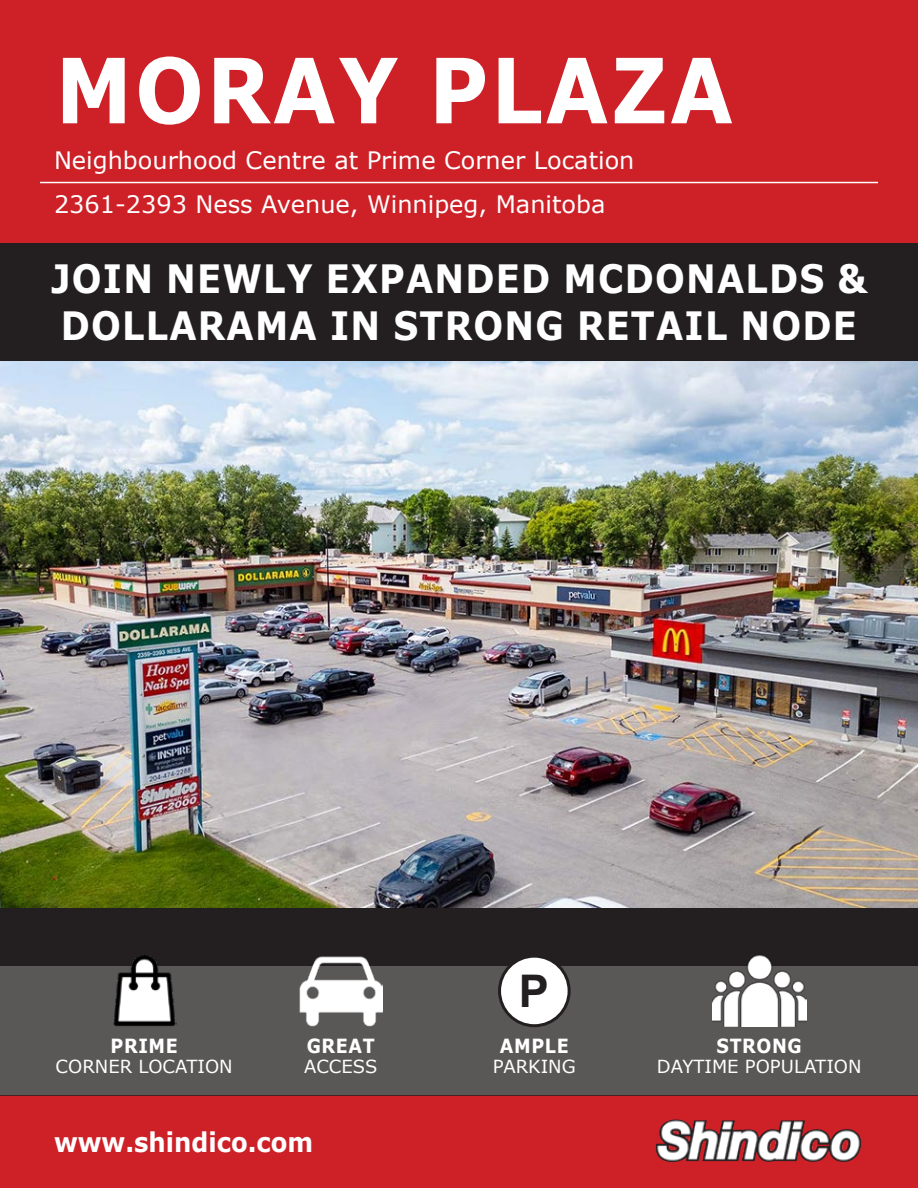
<style>
.page{position:relative;width:918px;height:1188px;background:#fff}
.page>*{position:absolute;margin:0;border:0;box-sizing:border-box;transform-origin:0 0}
.t1{font:700 90px "Verdana";letter-spacing:.035em;color:#fff;scale:.9 1}
.t2{font:700 45px "Arial";color:#231f20}
.t3{font:700 39px/46.8px "Verdana";letter-spacing:.035em;color:#fff;scale:.9 1}
.t4{font:700 27px "Verdana";color:#fff;scale:.9 1}
.t5{font:24px/44.5px "Verdana";color:#fff}
.t6{font:700 19.5px "Verdana";letter-spacing:.035em;color:#fff;scale:.9 1}
.t7{font:18px "Verdana";color:#fff}
</style>
<div class="page">
<div style="left:0;top:0;width:918px;height:243px;background:#cd2027"></div>
<hr style="left:40px;top:182px;width:838px;height:1px;background:#fff">
<div style="left:0;top:1096px;width:918px;height:92px;background:#cd2027"></div>
<img style="left:655px;top:1120px;width:207px;height:42px">
<div style="left:0;top:907px;width:918px;height:59px;background:#231f20"></div>
<div style="left:0;top:966px;width:918px;height:130px;background:#5a5757"></div>
<img style="left:112px;top:955px;width:64px;height:71px">
<img style="left:712px;top:955px;width:94px;height:72px">
<img style="left:299px;top:956px;width:83px;height:70px">
<div style="left:500px;top:956px;width:69px;height:70px;background:#fff;border-radius:50%"></div>
<div style="left:498px;top:955px;width:73px;height:72px;border:3px solid #231f20;border-radius:50%"></div>
<img style="left:0;top:360px;width:918px;height:547px">
<div style="left:0;top:243px;width:918px;height:117px;background:#231f20"></div>
<h1 class="t1" style="left:55px;top:27px;width:754px">MORAY PLAZA</h1>
<p class="t5" style="left:54px;top:138px;width:582px">Neighbourhood Centre at Prime Corner Location<br>2361-2393 Ness Avenue, Winnipeg, Manitoba</p>
<h3 class="t3" style="left:51px;top:255px;width:908px">JOIN NEWLY EXPANDED MCDONALDS &amp;<br>DOLLARAMA IN STRONG RETAIL NODE</h3>
<p class="t6" style="left:111px;top:1032px;width:76px">PRIME</p>
<p class="t7" style="left:56px;top:1054px;width:179px">CORNER LOCATION</p>
<p class="t6" style="left:307px;top:1032px;width:77px">GREAT</p>
<p class="t7" style="left:304px;top:1054px;width:75px">ACCESS</p>
<p class="t4" style="left:54px;top:1123px;width:289px">www.shindico.com</p>
<h2 class="t2" style="left:519px;top:960px;width:32px">P</h2>
<p class="t6" style="left:500px;top:1032px;width:78px">AMPLE</p>
<p class="t7" style="left:493px;top:1054px;width:84px">PARKING</p>
<p class="t6" style="left:717px;top:1032px;width:96px">STRONG</p>
<p class="t7" style="left:657px;top:1054px;width:206px">DAYTIME POPULATION</p>
</div>
